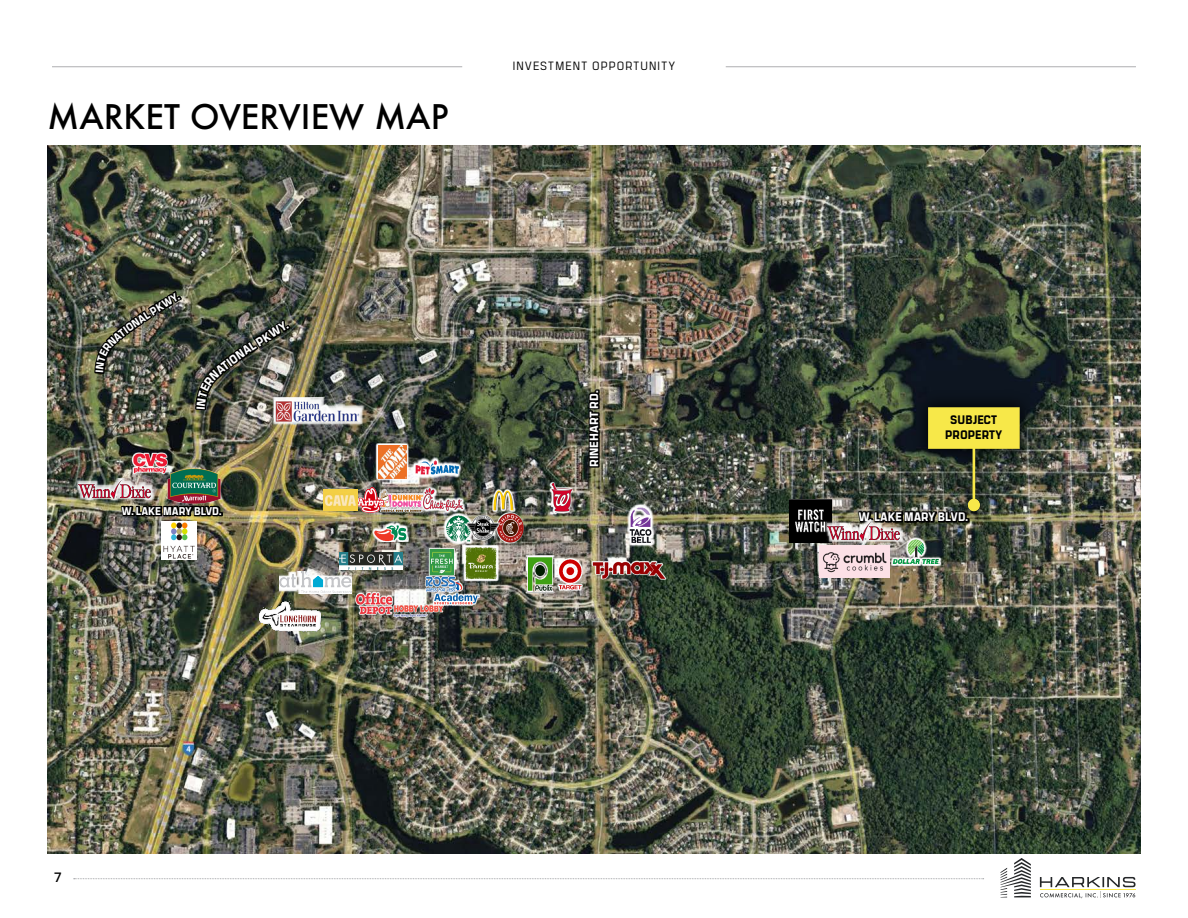
<style>
.page{position:relative;width:1188px;height:918px;background:#fff}
.page>*{position:absolute;margin:0;border:0;box-sizing:border-box;transform-origin:0 0}
.t1{font:500 33px "Futura";color:#000}
.t2{font:600 13.2px "Open Sans";color:#000}
.t3{font:800 12.3px "Manifold CF";color:#fff}
.t4{font:800 12.3px/14.9px "Manifold CF";color:#000;text-align:center}
.t5{font:800 12.15px "Manifold CF";color:#fff}
.t6{font:500 12px "Manifold CF";letter-spacing:.09em;color:#000}
.t7{font:800 11.85px "Manifold CF";color:#fff;scale:1.04 1}
.t8{font:800 11.25px "Manifold CF";color:#fff}
.t9{font:800 11.1px "Manifold CF";color:#fff}
</style>
<div class="page">
<svg style="left:1001px;top:858px;width:30px;height:40px"></svg>
<svg style="left:1040px;top:877px;width:96px;height:21px"></svg>
<svg style="left:74px;top:878px;width:910px;height:1px"></svg>
<hr style="left:52px;top:66px;width:410px;height:1px;background:#aeafb1">
<hr style="left:726px;top:66px;width:410px;height:1px;background:#aeafb1">
<img style="left:48px;top:145px;width:1092px;height:709px">
<svg style="left:587px;top:389px;width:15px;height:80px"></svg>
<svg style="left:857px;top:482px;width:113px;height:72px;background:#3c4238"></svg>
<img style="left:908px;top:386px;width:132px;height:146px">
<div style="left:928px;top:407px;width:92px;height:42px;background:#f7e849"></div>
<hr style="left:973px;top:442px;width:2px;height:69px;background:#f7e849">
<div style="left:968px;top:499px;width:12px;height:12px;background:#f7e849;border-radius:50%"></div>
<img style="left:590px;top:558px;width:78px;height:24px">
<img style="left:624px;top:501px;width:38px;height:48px">
<img style="left:256px;top:602px;width:70px;height:31px">
<img style="left:396px;top:603px;width:48px;height:15px">
<img style="left:354px;top:589px;width:42px;height:30px">
<img style="left:429px;top:578px;width:52px;height:29px">
<img style="left:290px;top:397px;width:75px;height:29px">
<img style="left:290px;top:399px;width:72px;height:26px">
<img style="left:360px;top:400px;width:1px;height:22px">
<img style="left:290px;top:399px;width:70px;height:24px">
<img style="left:279px;top:572px;width:72px;height:22px">
<img style="left:339px;top:553px;width:63px;height:17px">
<img style="left:371px;top:522px;width:37px;height:19px">
<img style="left:428px;top:547px;width:27px;height:28px">
<img style="left:424px;top:575px;width:33px;height:19px">
<img style="left:440px;top:510px;width:39px;height:38px">
<img style="left:459px;top:542px;width:43px;height:41px">
<img style="left:496px;top:511px;width:29px;height:34px">
<svg style="left:466px;top:514px;width:33px;height:27px"></svg>
<img style="left:467px;top:516px;width:31px;height:23px">
<img style="left:523px;top:552px;width:35px;height:44px">
<img style="left:553px;top:556px;width:36px;height:36px">
<svg style="left:376px;top:443px;width:33px;height:38px"></svg>
<img style="left:378px;top:446px;width:29px;height:32px">
<svg style="left:379px;top:489px;width:42px;height:24px"></svg>
<img style="left:384px;top:491px;width:37px;height:21px">
<svg style="left:421px;top:486px;width:45px;height:28px"></svg>
<img style="left:424px;top:489px;width:38px;height:21px">
<img style="left:411px;top:457px;width:53px;height:24px">
<img style="left:490px;top:487px;width:28px;height:25px">
<svg style="left:550px;top:512px;width:24px;height:3px"></svg>
<img style="left:541px;top:477px;width:33px;height:35px">
<img style="left:358px;top:487px;width:26px;height:25px">
<img style="left:323px;top:489px;width:35px;height:21px">
<img style="left:162px;top:547px;width:35px;height:13px">
<img style="left:77px;top:478px;width:16px;height:25px">
<img style="left:78px;top:480px;width:15px;height:20px">
<img style="left:79px;top:481px;width:14px;height:18px">
<img style="left:789px;top:500px;width:43px;height:42px">
<img style="left:826px;top:521px;width:77px;height:24px">
<img style="left:827px;top:522px;width:74px;height:20px">
<img style="left:828px;top:523px;width:71px;height:18px">
<img style="left:819px;top:546px;width:70px;height:31px">
<img style="left:889px;top:532px;width:53px;height:36px">
<img style="left:93px;top:243px;width:197px;height:304px">
<h1 class="t1" style="left:48px;top:94px;width:402px">MARKET OVERVIEW MAP</h1>
<p class="t9" style="left:152px;top:302px;width:27px;rotate:-32deg">KWY.</p>
<p class="t5" style="left:258px;top:331px;width:30px;rotate:-32deg">KWY.</p>
<p class="t8" style="left:122px;top:503px;width:102px">W. LAKE MARY BLVD.</p>
<p class="t6" style="left:513px;top:57px;width:164px">INVESTMENT OPPORTUNITY</p>
<p class="t7" style="left:585px;top:467px;width:75px;rotate:-90deg">RINEHART RD.</p>
<p class="t2" style="left:54px;top:868px;width:9px">7</p>
<p class="t4" style="left:945px;top:412px;width:59px">SUBJECT<br>PROPERTY</p>
<p class="t3" style="left:859px;top:508px;width:111px">W. LAKE MARY BLVD.</p>
</div>
